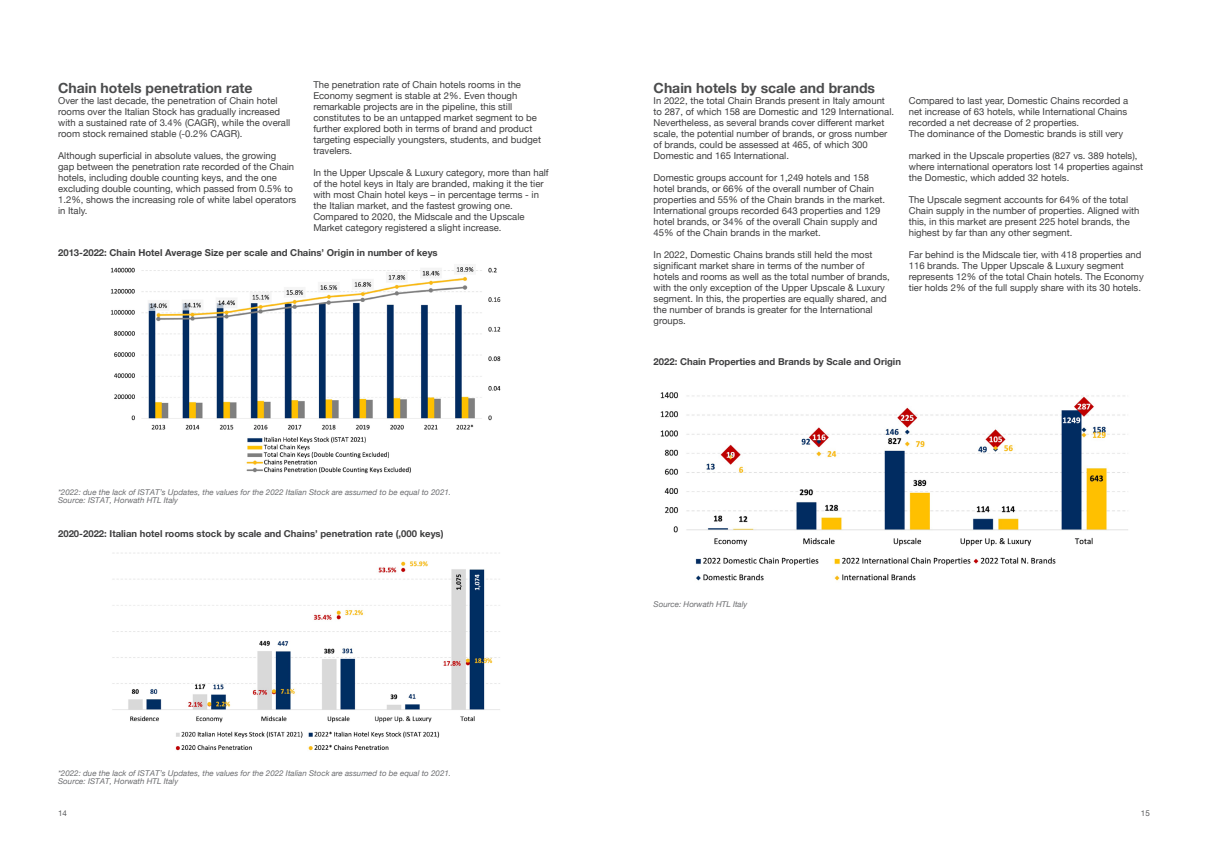
<style>
.page{position:relative;width:1208px;height:859px;background:#fff}
.page>*{position:absolute;margin:0;border:0;box-sizing:border-box;transform-origin:0 0}
.t1{font:700 14px "Helvetica Neue";color:#4b4c4d}
.t2{font:9.5px/11px "Helvetica Neue";color:#3e3e3f}
.t3{font:700 9.5px "Helvetica Neue";color:#3e3e3f}
.t4{font:italic 8px "Helvetica Neue";color:#6c6d70}
.t5{font:8px "Helvetica Neue";color:#57585a}
</style>
<div class="page">
<img style="left:111px;top:267px;width:390px;height:207px">
<img style="left:112px;top:552px;width:388px;height:199px">
<img style="left:660px;top:392px;width:468px;height:189px">
<p class="t2" style="left:313px;top:80px;width:229px">The penetration rate of Chain hotels rooms in the Economy segment is stable at 2%. Even though remarkable projects are in the pipeline, this still constitutes to be an untapped market segment to be further explored both in terms of brand and product targeting especially youngsters, students, and budget travelers.</p>
<p class="t2" style="left:313px;top:168px;width:237px">In the Upper Upscale &amp; Luxury category, more than half of the hotel keys in Italy are branded, making it the tier with most Chain hotel keys – in percentage terms - in the Italian market, and the fastest growing one.</p>
<p class="t2" style="left:313px;top:212px;width:213px">Compared to 2020, the Midscale and the Upscale<br>Market category registered a slight increase.</p>
<p class="t3" style="left:58px;top:245px;width:381px">2013-2022: Chain Hotel Average Size per scale and Chains’ Origin in number of keys</p>
<p class="t1" style="left:58px;top:77px;width:196px">Chain hotels penetration rate</p>
<p class="t2" style="left:58px;top:96px;width:234px">Over the last decade, the penetration of Chain hotel rooms over the Italian Stock has gradually increased with a sustained rate of 3.4% (CAGR), while the overall room stock remained stable (-0.2% CAGR).</p>
<p class="t2" style="left:58px;top:151px;width:240px">Although superficial in absolute values, the growing<br>gap between the penetration rate recorded of the Chain hotels, including double counting keys, and the one excluding double counting, which passed from 0.5% to 1.2%, shows the increasing role of white label operators in Italy.</p>
<p class="t4" style="left:58px;top:486px;width:394px">*2022: due the lack of ISTAT’s Updates, the values for the 2022 Italian Stock are assumed to be equal to 2021.</p>
<p class="t4" style="left:58px;top:494px;width:122px">Source: ISTAT, Horwath HTL Italy</p>
<p class="t3" style="left:58px;top:526px;width:387px">2020-2022: Italian hotel rooms stock by scale and Chains’ penetration rate (,000 keys)</p>
<p class="t4" style="left:58px;top:767px;width:394px">*2022: due the lack of ISTAT’s Updates, the values for the 2022 Italian Stock are assumed to be equal to 2021.</p>
<p class="t4" style="left:58px;top:775px;width:122px">Source: ISTAT, Horwath HTL Italy</p>
<p class="t5" style="left:58px;top:807px;width:10px">14</p>
<p class="t1" style="left:653px;top:77px;width:223px">Chain hotels by scale and brands</p>
<p class="t2" style="left:653px;top:96px;width:242px">In 2022, the total Chain Brands present in Italy amount to 287, of which 158 are Domestic and 129 International.<br>Nevertheless, as several brands cover different market scale, the potential number of brands, or gross number of brands, could be assessed at 465, of which 300<br>Domestic and 165 International.</p>
<p class="t2" style="left:653px;top:173px;width:233px">Domestic groups account for 1,249 hotels and 158 hotel brands, or 66% of the overall number of Chain properties and 55% of the Chain brands in the market.</p>
<p class="t2" style="left:653px;top:206px;width:228px">International groups recorded 643 properties and 129 hotel brands, or 34% of the overall Chain supply and<br>45% of the Chain brands in the market.</p>
<p class="t2" style="left:653px;top:250px;width:220px">In 2022, Domestic Chains brands still held the most</p>
<p class="t2" style="left:653px;top:261px;width:238px">significant market share in terms of the number of hotels and rooms as well as the total number of brands, with the only exception of the Upper Upscale &amp; Luxury segment. In this, the properties are equally shared, and the number of brands is greater for the International groups.</p>
<p class="t2" style="left:909px;top:95px;width:221px;text-align:justify">Compared to last year, Domestic Chains recorded a net increase of 63 hotels, while International Chains recorded a net decrease of 2 properties.</p>
<p class="t2" style="left:909px;top:128px;width:216px">The dominance of the Domestic brands is still very</p>
<p class="t2" style="left:909px;top:150px;width:236px">marked in the Upscale properties (827 vs. 389 hotels), where international operators lost 14 properties against the Domestic, which added 32 hotels.</p>
<p class="t2" style="left:909px;top:194px;width:232px">The Upscale segment accounts for 64% of the total Chain supply in the number of properties. Aligned with this, in this market are present 225 hotel brands, the highest by far than any other segment.</p>
<p class="t2" style="left:909px;top:249px;width:234px">Far behind is the Midscale tier, with 418 properties and</p>
<p class="t2" style="left:909px;top:260px;width:236px">116 brands. The Upper Upscale &amp; Luxury segment represents 12% of the total Chain hotels. The Economy tier holds 2% of the full supply share with its 30 hotels.</p>
<p class="t3" style="left:653px;top:354px;width:249px">2022: Chain Properties and Brands by Scale and Origin</p>
<p class="t4" style="left:653px;top:598px;width:95px">Source: Horwath HTL Italy</p>
<p class="t5" style="left:1141px;top:807px;width:10px">15</p>
</div>
